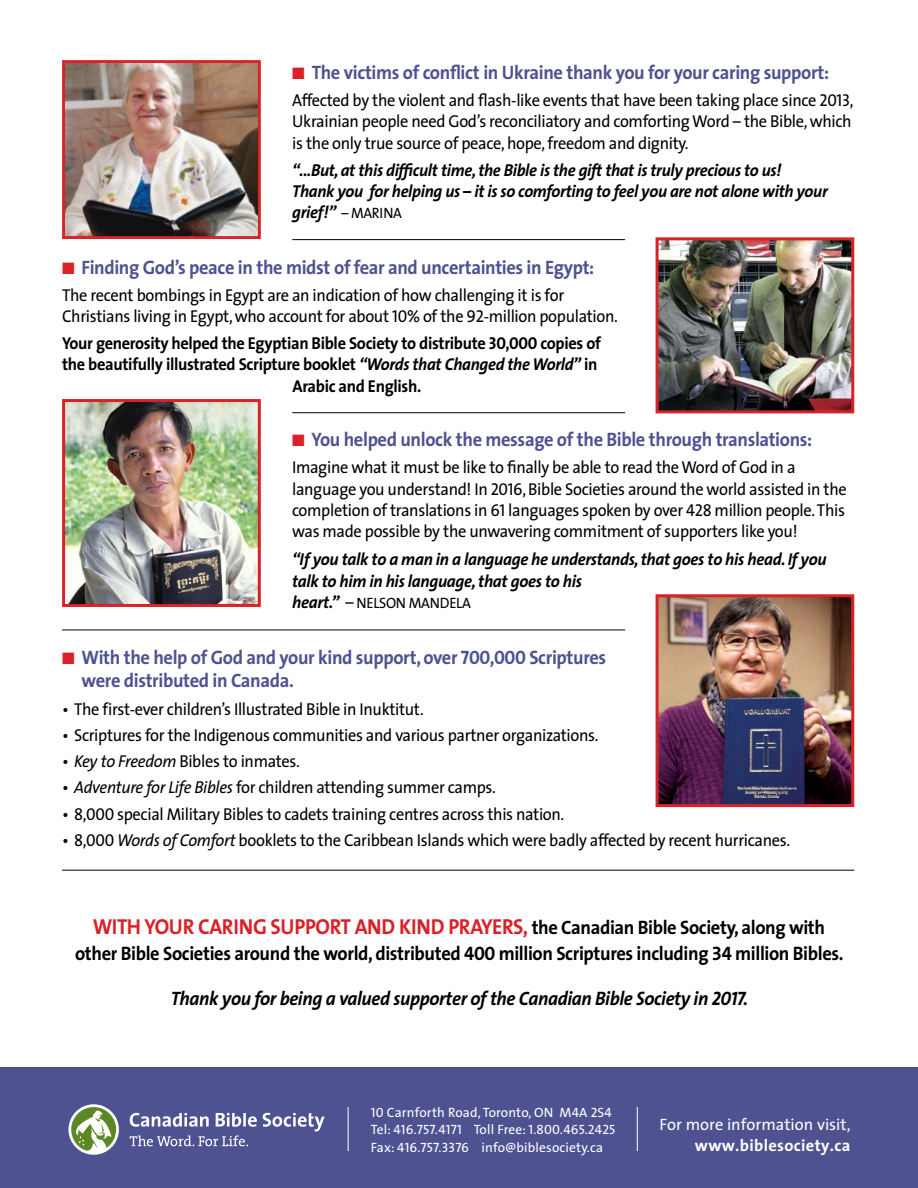
<style>
.page{position:relative;width:918px;height:1188px;background:#fff}
.page>*{position:absolute;margin:0;border:0;box-sizing:border-box;transform-origin:0 0}
.t1{font:700 21.75px "The Sans";color:#da2128;scale:.95 1}
.t2{font:700 19.5px/23.2px "The Sans";letter-spacing:-.02em;color:#4f5291;scale:.95 1}
.t3{font:700 19.5px "The Sans";letter-spacing:-.02em;color:#000;scale:.95 1}
.t4{font:italic 700 19.5px "The Sans";letter-spacing:-.02em;color:#000;scale:.95 1}
.t5{font:17.25px/21.3px "The Sans";letter-spacing:-.02em;color:#000;scale:.95 1}
.t6{font:700 17.25px "The Sans";letter-spacing:-.02em;color:#000;scale:.95 1}
.t7{font:italic 700 17.25px/21.3px "The Sans";letter-spacing:-.02em;color:#000;scale:.95 1}
.t8{font:italic 700 17.25px/21.3px "The Sans";letter-spacing:-.02em;color:#000;scale:.96 1}
.t9{font:16.5px "The Sans";color:#fff}
.t10{font:700 16.5px "The Sans";letter-spacing:.02em;color:#fff}
.t11{font:15px "The Sans";color:#000;scale:.96 1}
.t12{font:13.5px "The Sans";letter-spacing:.01em;color:#fff}
.t13{font:13.5px "The Sans Caps";letter-spacing:.01em;color:#fff}
.s1{color:#da2128}
.s2{font-family:"The Sans Caps"}
.s3{font-weight:400;font-style:normal;font-size:15px}
.s4{font-family:"The Sans Bold Caps";font-weight:400}
.s5{font-style:italic}
.s6{font-weight:400;font-style:normal}
.s7{font-size:19.5px;color:#000}
.s8{font-family:"The Sans Bold Expert";font-weight:400}
.s9{font-family:"The Sans"}
</style>
<div class="page">
<img style="left:660px;top:598px;width:190px;height:205px">
<div style="left:656px;top:594px;width:198px;height:213px;border:3px solid #da2128"></div>
<img style="left:660px;top:241px;width:190px;height:168px">
<div style="left:656px;top:237px;width:198px;height:176px;border:3px solid #da2128"></div>
<img style="left:66px;top:64px;width:191px;height:171px">
<div style="left:62px;top:60px;width:199px;height:179px;border:3px solid #da2128"></div>
<div style="left:0;top:1067px;width:918px;height:121px;background:#4f5291"></div>
<hr style="left:348px;top:1107px;width:1px;height:44px;background:#fff">
<hr style="left:637px;top:1107px;width:1px;height:44px;background:#fff">
<svg style="left:130px;top:1135px;width:118px;height:11px"></svg>
<svg style="left:130px;top:1113px;width:79px;height:14px"></svg>
<svg style="left:216px;top:1113px;width:41px;height:14px"></svg>
<svg style="left:263px;top:1113px;width:62px;height:18px"></svg>
<svg style="left:68px;top:1104px;width:51px;height:51px"></svg>
<svg style="left:71px;top:1107px;width:45px;height:45px;background:#9eb38a"></svg>
<hr style="left:62px;top:870px;width:792px;height:1px;background:#000">
<hr style="left:292px;top:239px;width:333px;height:1px;background:#000">
<hr style="left:292px;top:412px;width:333px;height:1px;background:#000">
<hr style="left:62px;top:630px;width:563px;height:1px;background:#000">
<img style="left:66px;top:403px;width:191px;height:200px">
<div style="left:62px;top:399px;width:199px;height:208px;border:3px solid #da2128"></div>
<p class="t2" style="left:292px;top:60px;width:567px"><span class="s1">■</span> The victims of conflict in Ukraine thank you for your caring support:</p>
<p class="t5" style="left:292px;top:89px;width:592px;text-align:justify">Affected by the violent and flash-like events that have been taking place since <span class="s2">2013</span>, Ukrainian people need God’s reconciliatory and comforting Word – the Bible, which is the only true source of peace, hope, freedom and dignity.</p>
<p class="t7" style="left:292px;top:159px;width:565px">“...But, at this difficult time, the Bible is the gift that is truly precious to us!<br>Thank you for helping us – it is so comforting to feel you are not alone with your grief!” <span class="s3">– Mar ina</span></p>
<p class="t2" style="left:62px;top:255px;width:562px"><span class="s1">■</span> Finding God’s peace in the midst of fear and uncertainties in Egypt:</p>
<p class="t5" style="left:62px;top:284px;width:587px">The recent bombings in Egypt are an indication of how challenging it is for<br>Christians living in Egypt, who account for about <span class="s2">10</span>% of the <span class="s2">92</span>-million population.</p>
<p class="t6" style="left:62px;top:329px;width:569px">Your generosity helped the Egyptian Bible Society to distribute <span class="s4">30,000</span> copies of</p>
<p class="t6" style="left:62px;top:350px;width:565px">the beautifully illustrated Scripture booklet <span class="s5">“Words that Changed the World”</span> in</p>
<p class="t6" style="left:292px;top:371px;width:137px">Arabic and English.</p>
<p class="t2" style="left:292px;top:427px;width:549px"><span class="s1">■</span> You helped unlock the message of the Bible through translations:</p>
<p class="t5" style="left:292px;top:456px;width:585px">I magine what it must be like to finally be able to read the Word of God in a language you understand! I n <span class="s2">2016</span>, Bible Societies around the world assisted in the completion of translations in <span class="s2">61</span> languages spoken by over <span class="s2">428</span> million people. This was made possible by the unwavering commitment of supporters like you!</p>
<p class="t8" style="left:292px;top:548px;width:558px">“If you talk to a man in a language he understands, that goes to his head. If you talk to him in his language, that goes to his<br>heart.” <span class="s6">–</span> <span class="s3">Nelson</span></p>
<p class="t11" style="left:409px;top:591px;width:23px">Mande</p>
<p class="t11" style="left:456px;top:591px;width:15px">la</p>
<p class="t2" style="left:82px;top:645px;width:554px;text-indent:-20px"><span class="s1">■</span> With the help of God and your kind support, over <span class="s4">700,000</span> Scriptures were distributed in Canada.</p>
<p class="t5" style="left:62px;top:698px;width:382px">• The first-ever children’s I llustrated Bible in I nuktitut.</p>
<p class="t5" style="left:62px;top:724px;width:566px">• Scriptures for the I ndigenous communities and various partner organizations.</p>
<p class="t5" style="left:62px;top:750px;width:252px">• <span class="s5">Key to Freedom</span> Bibles to inmates.</p>
<p class="t5" style="left:62px;top:776px;width:458px">• <span class="s5">Adventure for Life Bibles</span> for children attending summer camps.</p>
<p class="t5" style="left:62px;top:803px;width:530px">• <span class="s2">8,000</span> special Military Bibles to cadets training centres across this nation.</p>
<p class="t5" style="left:62px;top:829px;width:768px">• <span class="s2">8,000</span> <span class="s5">Words of Comfort</span> booklets to the Caribbean I slands which were badly affected by recent hurricanes.</p>
<p class="t1" style="left:93px;top:909px;width:772px">With your caring support and kind prayers, <span class="s7">the Canadian Bible Society, along with</span></p>
<p class="t3" style="left:75px;top:937px;width:810px">other Bible Societies around the world, distributed <span class="s4">400</span> million Scriptures including <span class="s8">34</span> million Bibles.</p>
<p class="t4" style="left:171px;top:982px;width:609px">Thank you for being a valued supporter of the Canadian Bible Society in <span class="s4">2017.</span></p>
<p class="t12" style="left:371px;top:1101px;width:242px"><span class="s2">10</span> Carnforth Road, Toronto, ON <span class="s2">M4A 2S4</span></p>
<p class="t13" style="left:371px;top:1119px;width:246px"><span class="s9">Tel:</span> 416.757.4171 <span class="s9">Toll Free:</span> 1.800.465.2425</p>
<p class="t12" style="left:371px;top:1136px;width:234px">Fax: <span class="s2">416.757.3376</span> info@biblesociety.ca</p>
<p class="t9" style="left:659px;top:1111px;width:193px">For more information visit,</p>
<p class="t10" style="left:695px;top:1132px;width:157px">www.biblesociety.ca</p>
</div>
